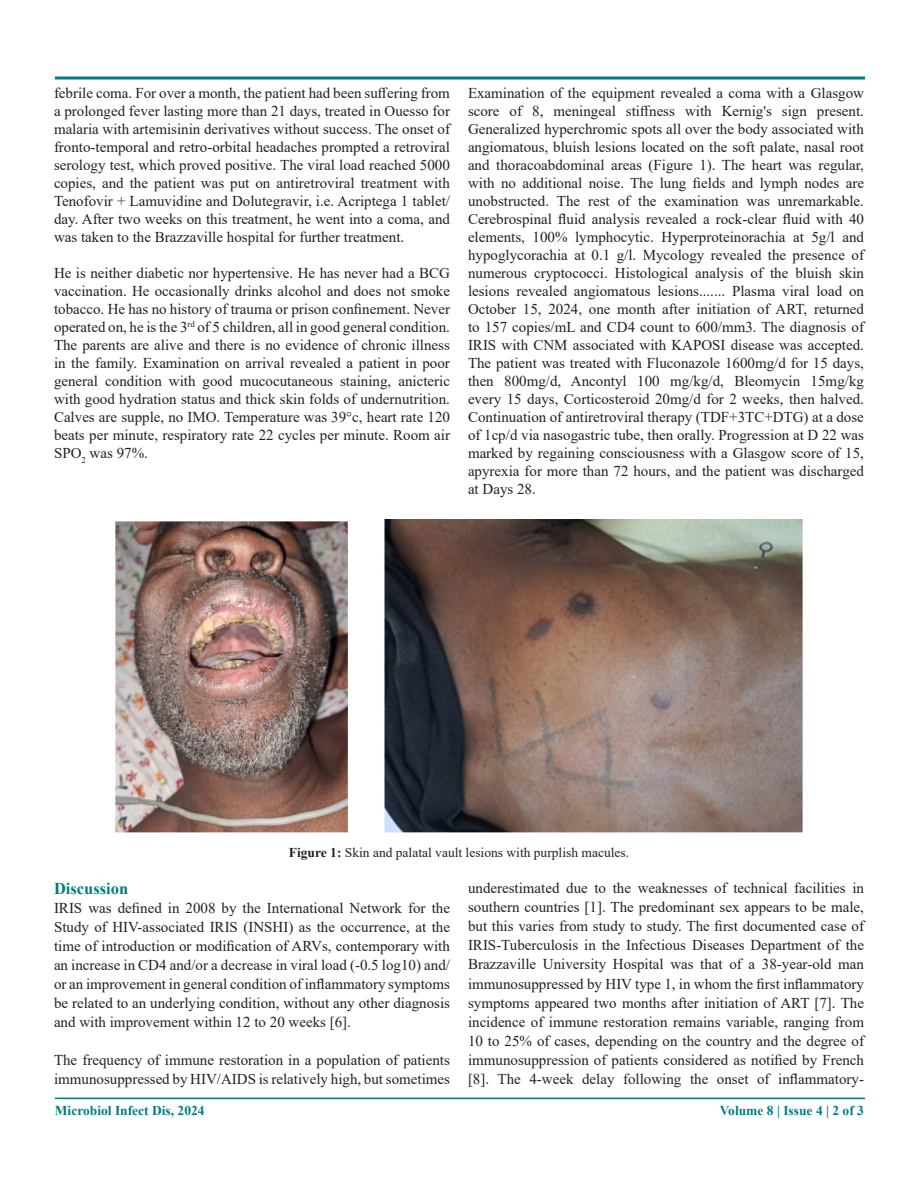
<style>
.page{position:relative;width:918px;height:1188px;background:#fff}
.page>*{position:absolute;margin:0;border:0;box-sizing:border-box;transform-origin:0 0}
.t1{font:700 16.5px "Times New Roman";color:#007d7d}
.t2{font:15px/18px "Times New Roman";color:#231f20;text-align:justify}
.t3{font:13.5px "Times New Roman";color:#231f20}
.t4{font:700 13.5px "Times New Roman";color:#007d7d}
.s1{font-weight:700}
</style>
<div class="page">
<hr style="left:55px;top:1098px;width:810px;height:1px;background:#007d7d">
<svg style="left:54px;top:76px;width:811px;height:4px;background:#3f9d9d"></svg>
<img style="left:115px;top:520px;width:688px;height:313px">
<p class="t2" style="left:54px;top:84px;width:398px">febrile coma. For over a month, the patient had been suffering from a prolonged fever lasting more than 21 days, treated in Ouesso for malaria with artemisinin derivatives without success. The onset of fronto-temporal and retro-orbital headaches prompted a retroviral serology test, which proved positive. The viral load reached 5000 copies, and the patient was put on antiretroviral treatment with Tenofovir + Lamuvidine and Dolutegravir, i.e. Acriptega 1 tablet/ day. After two weeks on this treatment, he went into a coma, and was taken to the Brazzaville hospital for further treatment.</p>
<p class="t2" style="left:54px;top:264px;width:398px">He is neither diabetic nor hypertensive. He has never had a BCG vaccination. He occasionally drinks alcohol and does not smoke tobacco. He has no history of trauma or prison confinement. Never operated on, he is the 3<sup>rd</sup> of 5 children, all in good general condition.<br>The parents are alive and there is no evidence of chronic illness in the family. Examination on arrival revealed a patient in poor general condition with good mucocutaneous staining, anicteric with good hydration status and thick skin folds of undernutrition.<br>Calves are supple, no IMO. Temperature was 39°c, heart rate 120 beats per minute, respiratory rate 22 cycles per minute. Room air SPO<sub>2</sub> was 97%.</p>
<p class="t2" style="left:468px;top:84px;width:398px">Examination of the equipment revealed a coma with a Glasgow score of 8, meningeal stiffness with Kernig's sign present.<br>Generalized hyperchromic spots all over the body associated with angiomatous, bluish lesions located on the soft palate, nasal root and thoracoabdominal areas (Figure 1). The heart was regular, with no additional noise. The lung fields and lymph nodes are unobstructed. The rest of the examination was unremarkable.<br>Cerebrospinal fluid analysis revealed a rock-clear fluid with 40 elements, 100% lymphocytic. Hyperproteinorachia at 5g/l and hypoglycorachia at 0.1 g/l. Mycology revealed the presence of numerous cryptococci. Histological analysis of the bluish skin lesions revealed angiomatous lesions....... Plasma viral load on October 15, 2024, one month after initiation of ART, returned to 157 copies/mL and CD4 count to 600/mm3. The diagnosis of IRIS with CNM associated with KAPOSI disease was accepted.<br>The patient was treated with Fluconazole 1600mg/d for 15 days, then 800mg/d, Ancontyl 100 mg/kg/d, Bleomycin 15mg/kg every 15 days, Corticosteroid 20mg/d for 2 weeks, then halved.<br>Continuation of antiretroviral therapy (TDF+3TC+DTG) at a dose of 1cp/d via nasogastric tube, then orally. Progression at D 22 was marked by regaining consciousness with a Glasgow score of 15, apyrexia for more than 72 hours, and the patient was discharged at Days 28.</p>
<p class="t3" style="left:289px;top:843px;width:342px"><span class="s1">Figure 1:</span> Skin and palatal vault lesions with purplish macules.</p>
<p class="t1" style="left:54px;top:876px;width:76px">Discussion</p>
<p class="t2" style="left:54px;top:898px;width:398px;line-height:19px">IRIS was defined in 2008 by the International Network for the Study of HIV-associated IRIS (INSHI) as the occurrence, at the time of introduction or modification of ARVs, contemporary with an increase in CD4 and/or a decrease in viral load (-0.5 log10) and/ or an improvement in general condition of inflammatory symptoms be related to an underlying condition, without any other diagnosis and with improvement within 12 to 20 weeks [6].</p>
<p class="t2" style="left:54px;top:1050px;width:398px;line-height:19px">The frequency of immune restoration in a population of patients immunosuppressed by HIV/AIDS is relatively high, but sometimes</p>
<p class="t2" style="left:468px;top:878px;width:398px;line-height:19px">underestimated due to the weaknesses of technical facilities in southern countries [1]. The predominant sex appears to be male, but this varies from study to study. The first documented case of IRIS-Tuberculosis in the Infectious Diseases Department of the Brazzaville University Hospital was that of a 38-year-old man immunosuppressed by HIV type 1, in whom the first inflammatory symptoms appeared two months after initiation of ART [7]. The incidence of immune restoration remains variable, ranging from 10 to 25% of cases, depending on the country and the degree of immunosuppression of patients considered as notified by French [8]. The 4-week delay following the onset of inflammatory-</p>
<p class="t4" style="left:55px;top:1101px;width:151px">Microbiol Infect Dis, 2024</p>
<p class="t4" style="left:720px;top:1101px;width:146px">Volume 8 | Issue 4 | 2 of 3</p>
</div>
